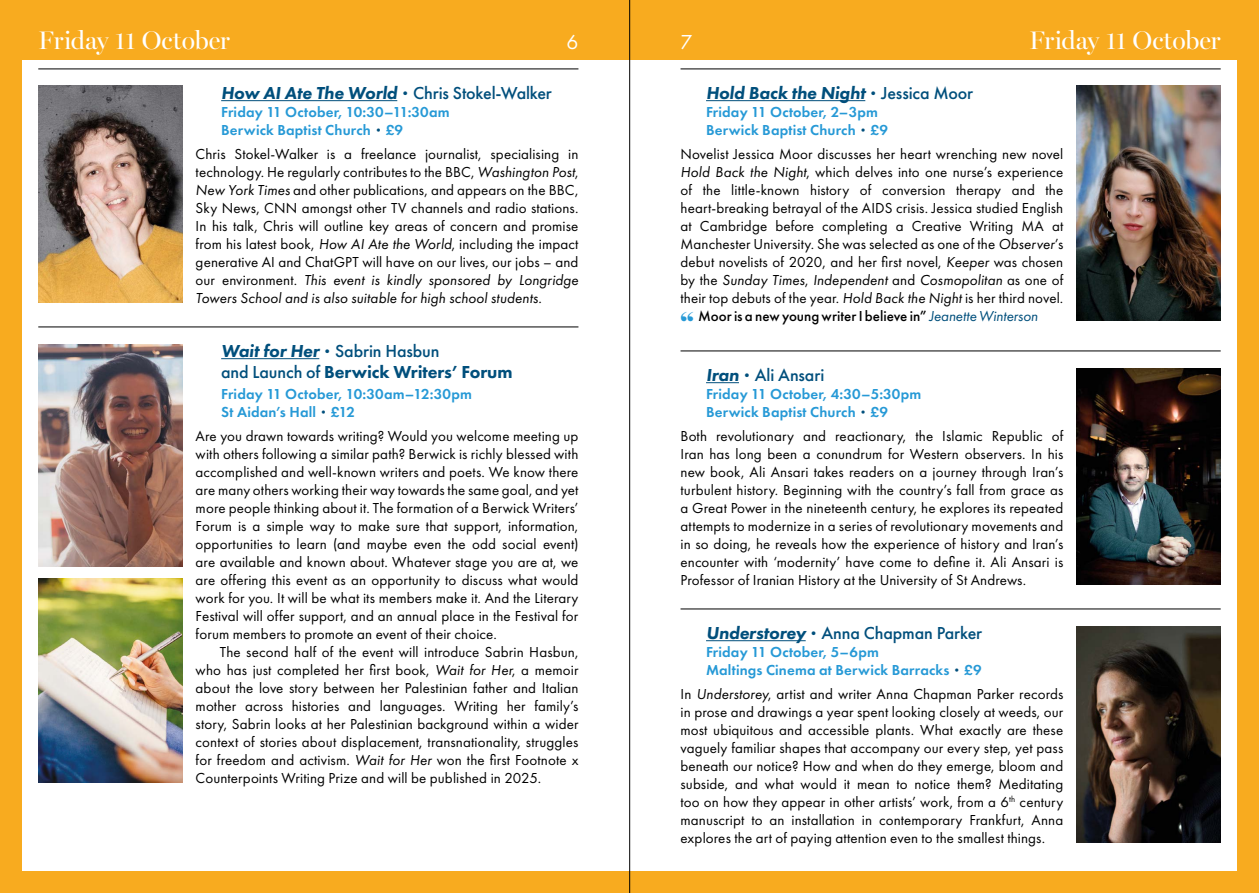
<style>
.page{position:relative;width:1259px;height:893px;background:#fff}
.page>*{position:absolute;margin:0;border:0;box-sizing:border-box;transform-origin:0 0}
.t1{font:25.5px "Miller Banner";letter-spacing:-.01em;color:#fff}
.t2{font:21px "Futura PT";color:#fff}
.t3{font:500 18px/21px "Futura PT";letter-spacing:-.01em;color:#004f7c}
.t4{font:italic 800 18px "Futura PT";letter-spacing:-.01em;color:#004f7c}
.t5{font:15px/18px "Futura PT";letter-spacing:.005em;color:#000;text-align:justify}
.t6{font:600 15px/18px "Futura PT";letter-spacing:.01em;color:#2699d6}
.s1{font-weight:800;font-style:italic}
.s2{font-weight:800;font-size:17.25px}
.s3{font-size:17.25px;color:#004f7c}
.s4{font-style:italic}
.s5{font-weight:800}
.s6{font-style:normal;font-size:17.25px}
.s7{font-weight:500;font-style:normal}
.s8{font-family:"Miller Banner";font-weight:900;font-size:28.5px;color:#2699d6}
.s9{font-weight:500}
.s10{font-style:italic;color:#004f7c}
</style>
<div class="page">
<div style="left:0;top:872px;width:1259px;height:21px;background:#f8ab1f"></div>
<div style="left:0;top:0;width:21px;height:893px;background:#f8ab1f"></div>
<div style="left:1237px;top:0;width:22px;height:893px;background:#f8ab1f"></div>
<div style="left:0;top:0;width:1259px;height:60px;background:#f8ab1f"></div>
<hr style="left:629px;top:0;width:1px;height:893px;background:#000">
<hr style="left:38px;top:69px;width:540px;height:1px;background:#000">
<hr style="left:221px;top:100px;width:176px;height:1px;background:#004f7c">
<hr style="left:38px;top:327px;width:540px;height:1px;background:#000">
<hr style="left:221px;top:358px;width:98px;height:1px;background:#004f7c">
<hr style="left:680px;top:69px;width:540px;height:1px;background:#000">
<hr style="left:706px;top:100px;width:159px;height:1px;background:#004f7c">
<hr style="left:680px;top:351px;width:540px;height:1px;background:#000">
<hr style="left:706px;top:382px;width:33px;height:1px;background:#004f7c">
<hr style="left:680px;top:609px;width:540px;height:1px;background:#000">
<hr style="left:706px;top:640px;width:99px;height:1px;background:#004f7c">
<img style="left:38px;top:85px;width:145px;height:218px">
<img style="left:38px;top:345px;width:145px;height:222px">
<img style="left:1076px;top:85px;width:144px;height:236px">
<img style="left:1076px;top:369px;width:144px;height:216px">
<img style="left:1076px;top:627px;width:144px;height:216px">
<img style="left:38px;top:579px;width:145px;height:204px">
<h1 class="t1" style="left:38px;top:25px;width:193px">Friday 11 October</h1>
<h1 class="t1" style="left:1029px;top:25px;width:193px">Friday 11 October</h1>
<h2 class="t2" style="left:566px;top:30px;width:13px">6</h2>
<h2 class="t2" style="left:680px;top:30px;width:13px">7</h2>
<p class="t3" style="left:221px;top:82px;width:332px"><span class="s1">How AI Ate The World</span> <span class="s2">·</span> Chris Stokel-Walker</p>
<p class="t6" style="left:221px;top:103px;width:230px">Friday 11 October, 10:30–11:30am<br>Berwick Baptist Church <span class="s3">·</span> £9</p>
<p class="t5" style="left:196px;top:145px;width:384px">Chris Stokel-Walker is a freelance journalist, specialising in technology. He regularly contributes to the BBC, <span class="s4">Washington Post</span>, <span class="s4">New York Times</span> and other publications, and appears on the BBC, Sky News, CNN amongst other TV channels and radio stations.<br>In his talk, Chris will outline key areas of concern and promise from his latest book, <span class="s4">How AI Ate the World</span>, including the impact generative AI and ChatGPT will have on our lives, our jobs – and our environment. <span class="s4">This event is kindly sponsored by Longridge Towers School and is also suitable for high school students.</span></p>
<p class="t3" style="left:221px;top:340px;width:293px"><span class="s1">Wait for Her</span> <span class="s2">·</span> Sabrin Hasbun<br>and Launch of <span class="s5">Berwick Writers’ Forum</span></p>
<p class="t6" style="left:221px;top:385px;width:252px">Friday 11 October, 10:30am–12:30pm<br>St Aidan’s Hall <span class="s3">·</span> £12</p>
<p class="t5" style="left:196px;top:427px;width:384px">Are you drawn towards writing? Would you welcome meeting up with others following a similar path? Berwick is richly blessed with accomplished and well-known writers and poets. We know there are many others working their way towards the same goal, and yet more people thinking about it. The formation of a Berwick Writers’ Forum is a simple way to make sure that support, information, opportunities to learn (and maybe even the odd social event) are available and known about. Whatever stage you are at, we are offering this event as an opportunity to discuss what would work for you. It will be what its members make it. And the Literary Festival will offer support, and an annual place in the Festival for forum members to promote an event of their choice.</p>
<p class="t5" style="left:196px;top:643px;width:384px;text-indent:24px">The second half of the event will introduce Sabrin Hasbun, who has just completed her first book, <span class="s4">Wait for Her</span>, a memoir about the love story between her Palestinian father and Italian mother across histories and languages. Writing her family’s story, Sabrin looks at her Palestinian background within a wider context of stories about displacement, transnationality, struggles for freedom and activism. <span class="s4">Wait for Her</span> won the first Footnote x Counterpoints Writing Prize and will be published in 2025.</p>
<p class="t4" style="left:706px;top:82px;width:269px">Hold Back the Night <span class="s6">·</span> <span class="s7">Jessica Moor</span></p>
<p class="t6" style="left:706px;top:103px;width:183px">Friday 11 October, 2–3pm<br>Berwick Baptist Church <span class="s3">·</span> £9</p>
<p class="t5" style="left:680px;top:145px;width:384px">Novelist Jessica Moor discusses her heart wrenching new novel <span class="s4">Hold Back the Night</span>, which delves into one nurse’s experience of the little-known history of conversion therapy and the heart-breaking betrayal of the AIDS crisis. Jessica studied English at Cambridge before completing a Creative Writing MA at Manchester University. She was selected as one of the <span class="s4">Observer</span>’s debut novelists of 2020, and her first novel, <span class="s4">Keeper</span> was chosen by the <span class="s4">Sunday Times</span>, <span class="s4">Independent</span> and <span class="s4">Cosmopolitan</span> as one of their top debuts of the year. <span class="s4">Hold Back the Night</span> is her third novel. <span class="s8">“</span> <span class="s9">Moor is a new young writer I believe in”</span> <span class="s10">Jeanette Winterson</span></p>
<p class="t3" style="left:706px;top:364px;width:120px"><span class="s1">Iran</span> <span class="s2">·</span> Ali Ansari</p>
<p class="t6" style="left:706px;top:385px;width:217px">Friday 11 October, 4:30–5:30pm<br>Berwick Baptist Church <span class="s3">·</span> £9</p>
<p class="t5" style="left:680px;top:427px;width:384px">Both revolutionary and reactionary, the Islamic Republic of Iran has long been a conundrum for Western observers. In his new book, Ali Ansari takes readers on a journey through Iran’s turbulent history. Beginning with the country’s fall from grace as a Great Power in the nineteenth century, he explores its repeated attempts to modernize in a series of revolutionary movements and in so doing, he reveals how the experience of history and Iran’s encounter with ‘modernity’ have come to define it. Ali Ansari is Professor of Iranian History at the University of St Andrews.</p>
<p class="t3" style="left:706px;top:622px;width:278px"><span class="s1">Understorey</span> <span class="s2">·</span> Anna Chapman Parker</p>
<p class="t6" style="left:706px;top:643px;width:277px">Friday 11 October, 5–6pm<br>Maltings Cinema at Berwick Barracks <span class="s3">·</span> £9</p>
<p class="t5" style="left:680px;top:685px;width:384px">In <span class="s4">Understorey</span>, artist and writer Anna Chapman Parker records in prose and drawings a year spent looking closely at weeds, our most ubiquitous and accessible plants. What exactly are these vaguely familiar shapes that accompany our every step, yet pass beneath our notice? How and when do they emerge, bloom and subside, and what would it mean to notice them? Meditating too on how they appear in other artists’ work, from a 6<sup>th</sup> century manuscript to an installation in contemporary Frankfurt, Anna explores the art of paying attention even to the smallest things.</p>
</div>
